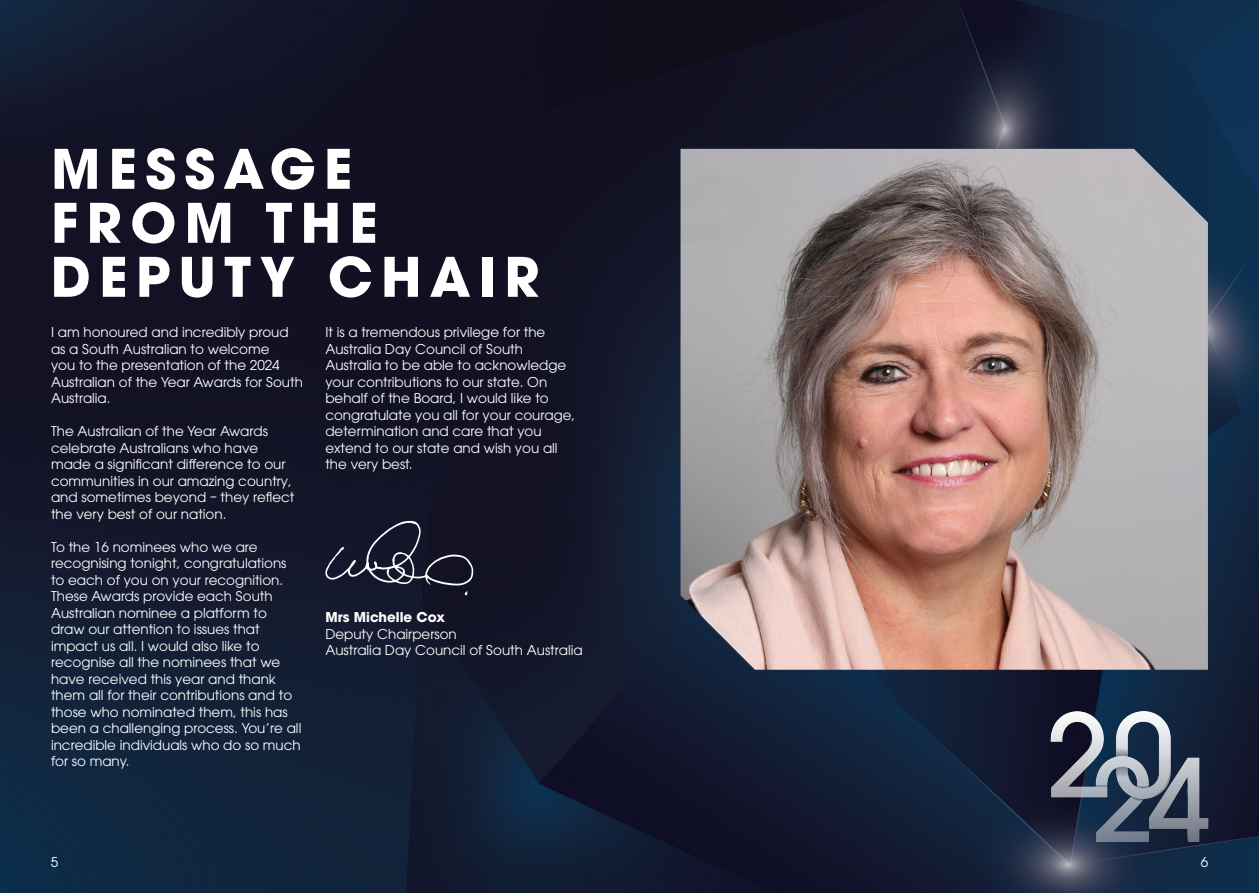
<style>
.page{position:relative;width:1259px;height:893px;background:#fff}
.page>*{position:absolute;margin:0;border:0;box-sizing:border-box;transform-origin:0 0}
.t1{font:700 54px/54px "ITC Avant Garde Pro";letter-spacing:.15em;color:#fff}
.body{font:13.5px/16.5px "ITC Avant Garde Pro";color:#fff}
.body-2{font:700 13.5px "ITC Avant Garde Pro";color:#fff}
</style>
<div class="page">
<img style="left:0;top:0;width:1259px;height:893px">
<img style="left:1043px;top:690px;width:172px;height:172px">
<img style="left:680px;top:149px;width:528px;height:521px">
<svg style="left:325px;top:521px;width:148px;height:64px;background:#2b2c3e"></svg>
<p class="t1" style="left:51px;top:141px;width:490px">MESSAGE<br>FROM THE<br>DEPUTY CHAIR</p>
<p class="body" style="left:51px;top:324px;width:253px">I am honoured and incredibly proud as a South Australian to welcome<br>you to the presentation of the 2024<br>Australian of the Year Awards for South<br>Australia.</p>
<p class="body" style="left:51px;top:423px;width:245px">The Australian of the Year Awards celebrate Australians who have made a significant difference to our communities in our amazing country, and sometimes beyond – they reflect the very best of our nation.</p>
<p class="body" style="left:51px;top:539px;width:252px">To the 16 nominees who we are recognising tonight, congratulations to each of you on your recognition.<br>These Awards provide each South<br>Australian nominee a platform to draw our attention to issues that impact us all. I would also like to recognise all the nominees that we have received this year and thank them all for their contributions and to those who nominated them, this has been a challenging process. You’re all incredible individuals who do so much for so many.</p>
<p class="body" style="left:325px;top:324px;width:251px">It is a tremendous privilege for the<br>Australia Day Council of South<br>Australia to be able to acknowledge your contributions to our state. On behalf of the Board, I would like to congratulate you all for your courage, determination and care that you extend to our state and wish you all the very best.</p>
<p class="body-2" style="left:325px;top:608px;width:121px">Mrs Michelle Cox</p>
<p class="body" style="left:325px;top:625px;width:133px">Deputy Chairperson</p>
<p class="body" style="left:325px;top:642px;width:259px">Australia Day Council of South Australia</p>
<p class="body" style="left:51px;top:854px;width:9px">5</p>
<p class="body" style="left:1200px;top:854px;width:9px">6</p>
</div>
